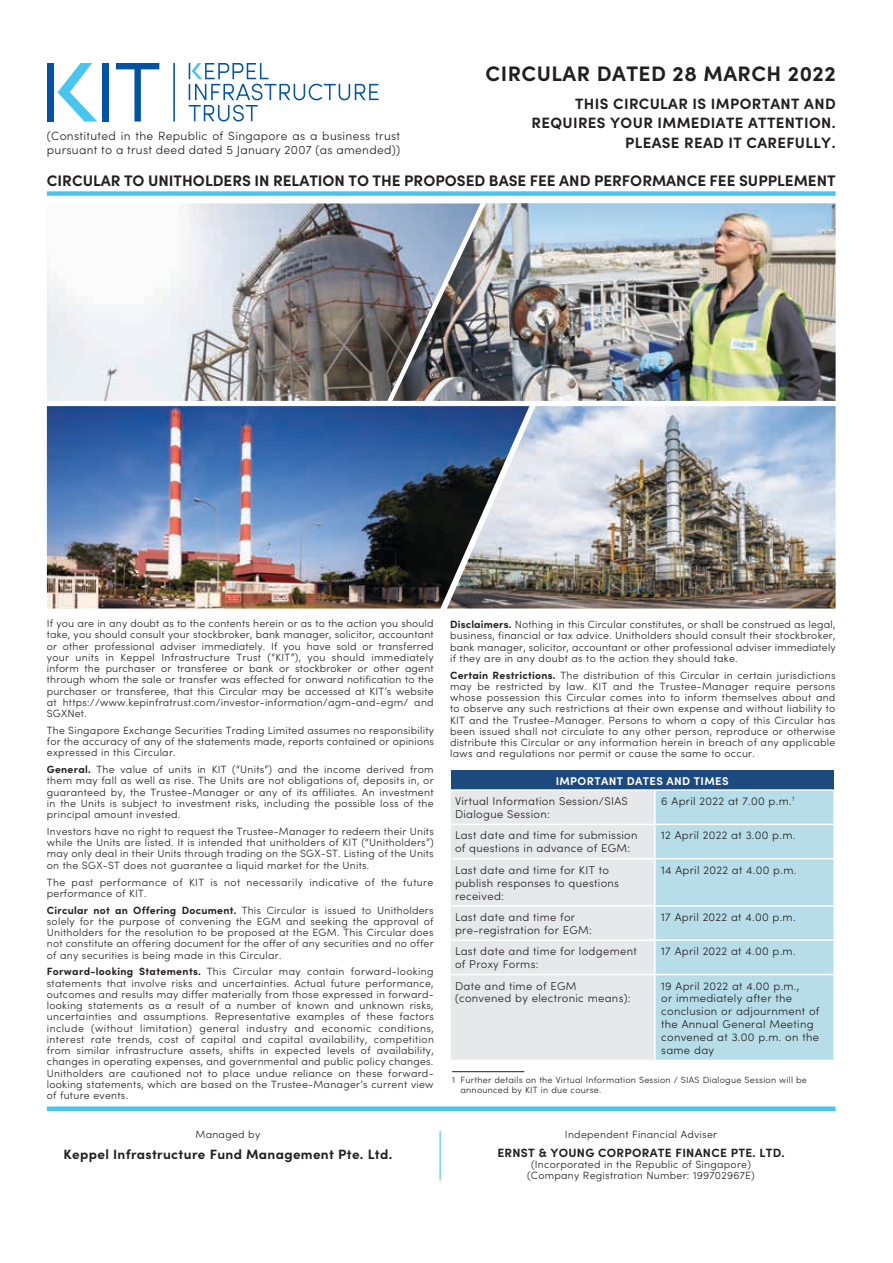
<style>
.page{position:relative;width:893px;height:1263px;background:#fff}
.page>*{position:absolute;margin:0;border:0;box-sizing:border-box;transform-origin:0 0}
.t1{font:700 21px "Sofia Pro";letter-spacing:.025em;color:#231f20}
.t2{font:700 15.3px "Sofia Pro";color:#231f20}
.t3{font:700 15px/19.5px "Sofia Pro";letter-spacing:.025em;color:#231f20;text-align:right}
.t4{font:700 13.5px "Sofia Pro";letter-spacing:.025em;color:#231f20}
.t5{font:300 12px/14.4px "Sofia Pro";letter-spacing:.025em;color:#231f20}
.t6{font:700 12px "Sofia Pro";letter-spacing:.025em;color:#231f20}
.t7{font:300 11.25px/12.9px "Sofia Pro";letter-spacing:.025em;color:#231f20}
.t8{font:700 11.25px "Sofia Pro";letter-spacing:.035em;color:#fff}
.t9{font:300 10.5px/11.2px "Sofia Pro";letter-spacing:.025em;color:#231f20;text-align:justify}
.t10{font:300 9px/10.5px "Sofia Pro";letter-spacing:.025em;color:#231f20}
.s1{font-weight:700}
</style>
<div class="page">
<div style="left:47px;top:191px;width:789px;height:5px;background:#47c7ef"></div>
<div style="left:47px;top:1106px;width:789px;height:5px;background:#47c7ef"></div>
<div style="left:451px;top:770px;width:382px;height:20px;background:#1d4a7e"></div>
<div style="left:451px;top:791px;width:203px;height:269px;background:#e7e8e9"></div>
<div style="left:656px;top:791px;width:177px;height:269px;background:#b7dee8"></div>
<hr style="left:451px;top:824px;width:203px;height:1px;background:#fff">
<hr style="left:656px;top:824px;width:177px;height:1px;background:#fff">
<hr style="left:451px;top:858px;width:203px;height:1px;background:#fff">
<hr style="left:656px;top:858px;width:177px;height:1px;background:#fff">
<hr style="left:451px;top:905px;width:203px;height:2px;background:#fff">
<hr style="left:656px;top:905px;width:177px;height:2px;background:#fff">
<hr style="left:451px;top:939px;width:203px;height:2px;background:#fff">
<hr style="left:656px;top:939px;width:177px;height:2px;background:#fff">
<hr style="left:451px;top:974px;width:203px;height:1px;background:#fff">
<hr style="left:656px;top:974px;width:177px;height:1px;background:#fff">
<hr style="left:451px;top:789px;width:204px;height:2px;background:#fff">
<hr style="left:655px;top:789px;width:178px;height:2px;background:#fff">
<svg style="left:189px;top:63px;width:190px;height:59px"></svg>
<svg style="left:173px;top:63px;width:2px;height:59px"></svg>
<svg style="left:58px;top:63px;width:39px;height:58px"></svg>
<svg style="left:116px;top:63px;width:43px;height:58px"></svg>
<div style="left:102px;top:63px;width:7px;height:59px;background:#0053a5"></div>
<div style="left:47px;top:63px;width:6px;height:58px;background:#0053a5"></div>
<hr style="left:452px;top:1071px;width:72px;height:1px;background:#231f20">
<img style="left:480px;top:203px;width:356px;height:198px">
<img style="left:47px;top:203px;width:433px;height:198px">
<img style="left:529px;top:406px;width:307px;height:202px">
<img style="left:47px;top:406px;width:482px;height:202px">
<hr style="left:440px;top:1131px;width:1px;height:49px;background:#47c7ef">
<h1 class="t1" style="left:486px;top:57px;width:352px">CIRCULAR DATED 28 MARCH 2022</h1>
<h3 class="t3" style="left:531px;top:93px;width:306px">THIS CIRCULAR IS IMPORTANT AND<br>REQUIRES YOUR IMMEDIATE ATTENTION.<br>PLEASE READ IT CAREFULLY.</h3>
<p class="t5" style="left:47px;top:128px;width:355px">(Constituted in the Republic of Singapore as a business trust pursuant to a trust deed dated 5 January 2007 (as amended))</p>
<h2 class="t2" style="left:47px;top:168px;width:790px">CIRCULAR TO UNITHOLDERS IN RELATION TO THE PROPOSED BASE FEE AND PERFORMANCE FEE SUPPLEMENT</h2>
<p class="t9" style="left:47px;top:617px;width:388px">If you are in any doubt as to the contents herein or as to the action you should take, you should consult your stockbroker, bank manager, solicitor, accountant or other professional adviser immediately. If you have sold or transferred your units in Keppel Infrastructure Trust (“KIT”), you should immediately inform the purchaser or transferee or bank or stockbroker or other agent through whom the sale or transfer was effected for onward notification to the purchaser or transferee, that this Circular may be accessed at KIT’s website at https://www.kepinfratrust.com/investor-information/agm-and-egm/ and SGXNet.</p>
<p class="t9" style="left:47px;top:724px;width:389px">The Singapore Exchange Securities Trading Limited assumes no responsibility for the accuracy of any of the statements made, reports contained or opinions expressed in this Circular.</p>
<p class="t9" style="left:47px;top:763px;width:388px"><span class="s1">General.</span> The value of units in KIT (“Units”) and the income derived from them may fall as well as rise. The Units are not obligations of, deposits in, or guaranteed by, the Trustee-Manager or any of its affiliates. An investment in the Units is subject to investment risks, including the possible loss of the principal amount invested.</p>
<p class="t9" style="left:47px;top:825px;width:388px">Investors have no right to request the Trustee-Manager to redeem their Units while the Units are listed. It is intended that unitholders of KIT (“Unitholders”) may only deal in their Units through trading on the SGX-ST. Listing of the Units on the SGX-ST does not guarantee a liquid market for the Units.</p>
<p class="t9" style="left:47px;top:876px;width:388px">The past performance of KIT is not necessarily indicative of the future performance of KIT.</p>
<p class="t9" style="left:47px;top:904px;width:388px"><span class="s1">Circular not an Offering Document.</span> This Circular is issued to Unitholders solely for the purpose of convening the EGM and seeking the approval of Unitholders for the resolution to be proposed at the EGM. This Circular does not constitute an offering document for the offer of any securities and no offer of any securities is being made in this Circular.</p>
<p class="t9" style="left:47px;top:965px;width:389px"><span class="s1">Forward-looking Statements.</span> This Circular may contain forward-looking statements that involve risks and uncertainties. Actual future performance, outcomes and results may differ materially from those expressed in forward&shy;looking statements as a result of a number of known and unknown risks, uncertainties and assumptions. Representative examples of these factors include (without limitation) general industry and economic conditions, interest rate trends, cost of capital and capital availability, competition from similar infrastructure assets, shifts in expected levels of availability, changes in operating expenses, and governmental and public policy changes.<br>Unitholders are cautioned not to place undue reliance on these forward&shy;looking statements, which are based on the Trustee-Manager’s current view of future events.</p>
<p class="t9" style="left:195px;top:1128px;width:66px">Managed by</p>
<p class="t4" style="left:64px;top:1144px;width:330px">Keppel Infrastructure Fund Management Pte. Ltd.</p>
<p class="t9" style="left:450px;top:618px;width:387px"><span class="s1">Disclaimers.</span> Nothing in this Circular constitutes, or shall be construed as legal, business, financial or tax advice. Unitholders should consult their stockbroker, bank manager, solicitor, accountant or other professional adviser immediately if they are in any doubt as to the action they should take.</p>
<p class="t9" style="left:450px;top:669px;width:387px"><span class="s1">Certain Restrictions.</span> The distribution of this Circular in certain jurisdictions may be restricted by law. KIT and the Trustee-Manager require persons whose possession this Circular comes into to inform themselves about and to observe any such restrictions at their own expense and without liability to KIT and the Trustee-Manager. Persons to whom a copy of this Circular has been issued shall not circulate to any other person, reproduce or otherwise distribute this Circular or any information herein in breach of any applicable laws and regulations nor permit or cause the same to occur.</p>
<p class="t8" style="left:556px;top:772px;width:174px">IMPORTANT DATES AND TIMES</p>
<p class="t7" style="left:455px;top:794px;width:174px">Virtual Information Session/SIAS<br>Dialogue Session:</p>
<p class="t7" style="left:661px;top:794px;width:135px">6 April 2022 at 7.00 p.m.<sup>1</sup></p>
<p class="t7" style="left:455px;top:828px;width:184px">Last date and time for submission of questions in advance of EGM:</p>
<p class="t7" style="left:661px;top:828px;width:136px">12 April 2022 at 3.00 p.m.</p>
<p class="t7" style="left:455px;top:863px;width:166px">Last date and time for KIT to publish responses to questions received:</p>
<p class="t7" style="left:661px;top:863px;width:137px">14 April 2022 at 4.00 p.m.</p>
<p class="t7" style="left:455px;top:910px;width:138px">Last date and time for pre-registration for EGM:</p>
<p class="t7" style="left:661px;top:910px;width:136px">17 April 2022 at 4.00 p.m.</p>
<p class="t7" style="left:455px;top:944px;width:183px">Last date and time for lodgement of Proxy Forms:</p>
<p class="t7" style="left:661px;top:944px;width:136px">17 April 2022 at 4.00 p.m.</p>
<p class="t7" style="left:455px;top:978px;width:177px">Date and time of EGM (convened by electronic means):</p>
<p class="t7" style="left:661px;top:978px;width:160px">19 April 2022 at 4.00 p.m.,<br>or immediately after the conclusion or adjournment of the Annual General Meeting convened at 3.00 p.m. on the same day</p>
<p class="t10" style="left:460px;top:1074px;width:348px;text-indent:-9px">1 Further details on the Virtual Information Session / SIAS Dialogue Session will be announced by KIT in due course.</p>
<p class="t9" style="left:565px;top:1128px;width:154px">Independent Financial Adviser</p>
<p class="t6" style="left:497px;top:1143px;width:289px">ERNST &amp; YOUNG CORPORATE FINANCE PTE. LTD.</p>
<p class="t9" style="left:527px;top:1158px;width:229px;text-align:center">(Incorporated in the Republic of Singapore) (Company Registration Number: 199702967E)</p>
</div>
